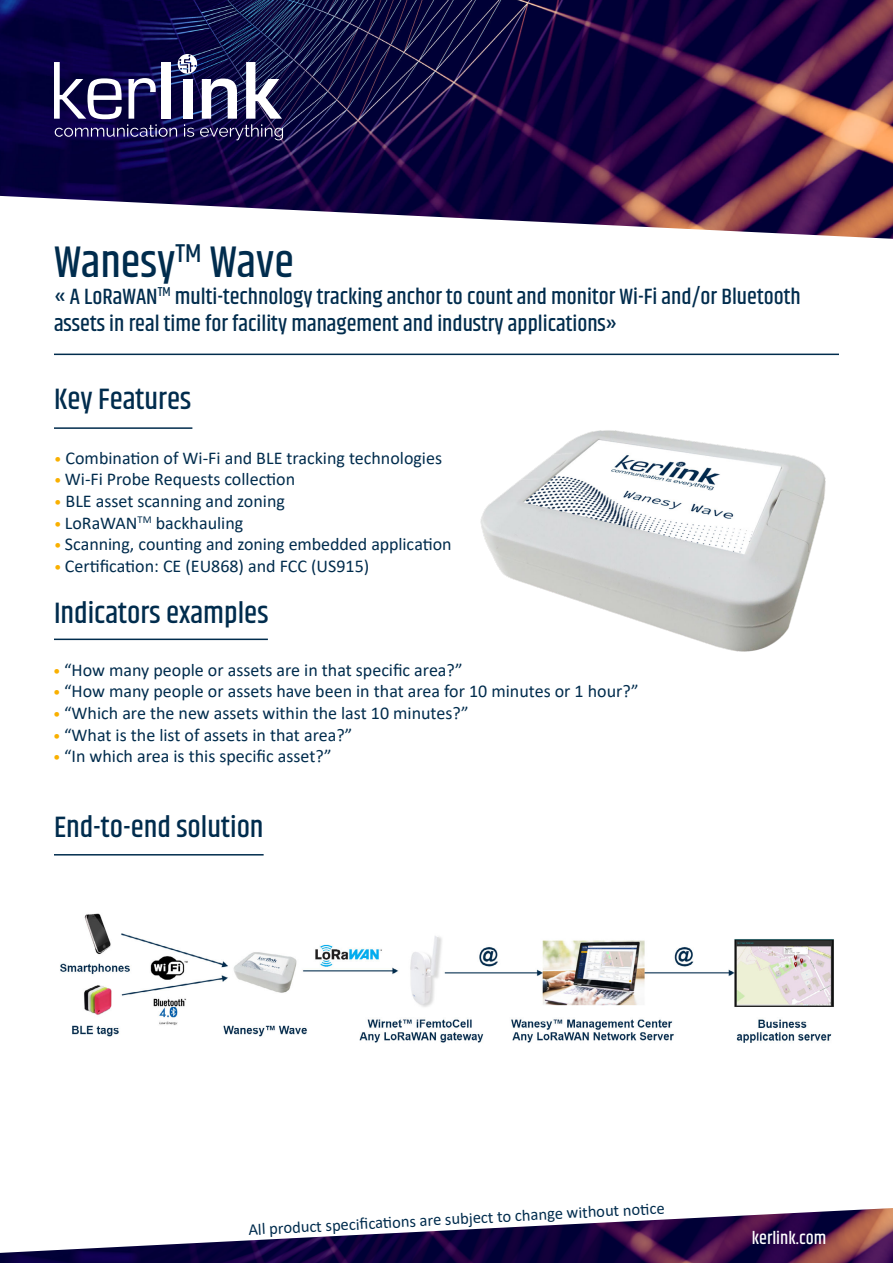
<style>
.page{position:relative;width:893px;height:1263px;background:#fff}
.page>*{position:absolute;margin:0;border:0;box-sizing:border-box;transform-origin:0 0}
.t1{font:500 45px "Khand";color:#002c4d}
.t2{font:500 30px "Khand";color:#002c4d}
.t3{font:500 22.5px/27px "Khand";color:#002c4d}
.t4{font:18px "Calibri";color:#002c4d}
.t5{font:500 18px "Khand";color:#fff}
.t6{font:16.5px "Calibri";color:#002c4d}
.s1{font-size:15px;color:#f9b000}
</style>
<div class="page">
<img style="left:0;top:0;width:893px;height:239px">
<img style="left:0;top:1208px;width:893px;height:55px">
<svg style="left:54px;top:54px;width:229px;height:86px"></svg>
<img style="left:480px;top:430px;width:346px;height:222px">
<hr style="left:54px;top:354px;width:785px;height:1px;background:#002c4d">
<hr style="left:54px;top:854px;width:210px;height:1px;background:#002c4d">
<hr style="left:54px;top:427px;width:138px;height:2px;background:#002c4d">
<hr style="left:54px;top:639px;width:214px;height:1px;background:#002c4d">
<img style="left:60px;top:913px;width:774px;height:130px">
<h1 class="t1" style="left:54px;top:241px;width:241px">Wanesy<sup>TM</sup> Wave</h1>
<p class="t3" style="left:54px;top:283px;width:748px">« A LoRaWAN<sup>TM</sup> multi-technology tracking anchor to count and monitor Wi-Fi and/or Bluetooth assets in real time for facility management and industry applications»</p>
<h2 class="t2" style="left:54px;top:385px;width:139px">Key Features</h2>
<p class="t4" style="left:54px;top:445px;width:390px"><span class="s1">•</span> Combination of Wi-Fi and BLE tracking technologies</p>
<p class="t4" style="left:54px;top:467px;width:243px"><span class="s1">•</span> Wi-Fi Probe Requests collection</p>
<p class="t4" style="left:54px;top:489px;width:232px"><span class="s1">•</span> BLE asset scanning and zoning</p>
<p class="t4" style="left:54px;top:510px;width:191px"><span class="s1">•</span> LoRaWAN<sup>TM</sup> backhauling</p>
<p class="t4" style="left:54px;top:532px;width:399px"><span class="s1">•</span> Scanning, counting and zoning embedded application</p>
<p class="t4" style="left:54px;top:553px;width:317px"><span class="s1">•</span> Certification: CE (EU868) and FCC (US915)</p>
<h2 class="t2" style="left:54px;top:598px;width:216px">Indicators examples</h2>
<p class="t4" style="left:53px;top:657px;width:411px"><span class="s1">•</span> “How many people or assets are in that specific area?”</p>
<p class="t4" style="left:53px;top:679px;width:587px"><span class="s1">•</span> “How many people or assets have been in that area for 10 minutes or 1 hour?”</p>
<p class="t4" style="left:53px;top:700px;width:417px"><span class="s1">•</span> “Which are the new assets within the last 10 minutes?”</p>
<p class="t4" style="left:53px;top:722px;width:301px"><span class="s1">•</span> “What is the list of assets in that area?”</p>
<p class="t4" style="left:53px;top:744px;width:280px"><span class="s1">•</span> “In which area is this specific asset?”</p>
<h2 class="t2" style="left:54px;top:813px;width:211px">End-to-end solution</h2>
<p class="t6" style="left:248px;top:1218px;width:418px;rotate:-3deg">All product specifi cati ons are subject to change without noti ce</p>
<p class="t5" style="left:752px;top:1229px;width:76px">kerlink.com</p>
</div>
